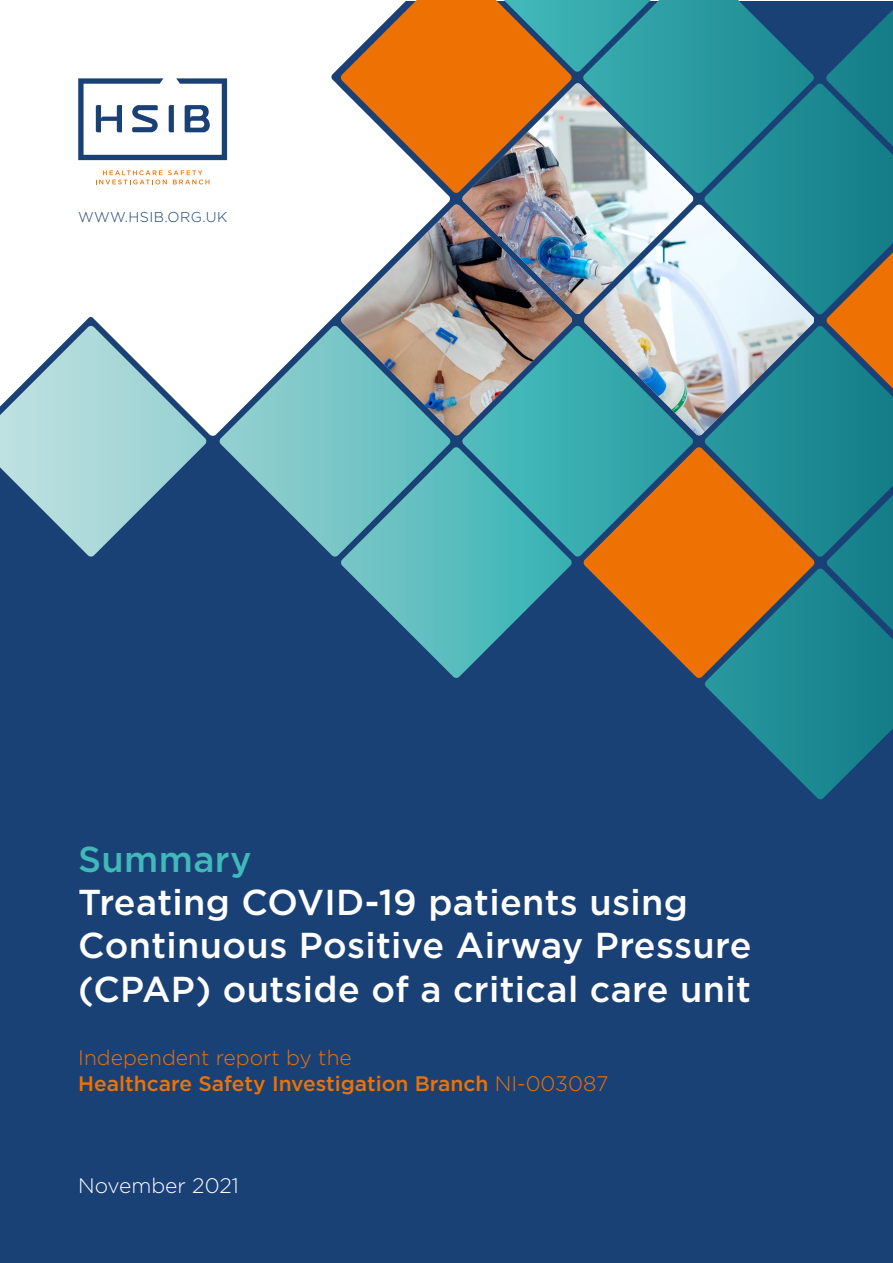
<style>
.page{position:relative;width:893px;height:1263px;background:#fff}
.page>*{position:absolute;margin:0;border:0;box-sizing:border-box;transform-origin:0 0}
.t1{font:500 36px/43.2px "Gotham";letter-spacing:.01em;color:#fff}
.t2{font:500 36px "Gotham";letter-spacing:.01em;color:#41b8b9}
.t3{font:500 21px/25.2px "Gotham";color:#ee7203}
.t4{font:300 21px "Gotham";color:#fff}
.t5{font:300 14.25px "Gotham";letter-spacing:.03em;color:#1a4176}
.s1{font-weight:300}
</style>
<div class="page">
<div style="left:0;top:1px;width:893px;height:1262px;background:#1a4176"></div>
<div style="left:0;top:1px;width:340px;height:435px;background:#fff"></div>
<svg style="left:0;top:326px;width:207px;height:231px"></svg>
<svg style="left:219px;top:326px;width:121px;height:231px"></svg>
<svg style="left:340px;top:0;width:553px;height:800px"></svg>
<svg style="left:583px;top:447px;width:232px;height:231px;fill:#ee7203"></svg>
<svg style="left:78px;top:78px;width:149px;height:82px"></svg>
<svg style="left:96px;top:170px;width:113px;height:14px;background:#fbe5d0"></svg>
<img style="left:341px;top:83px;width:474px;height:353px">
<p class="t5" style="left:78px;top:208px;width:151px">WWW.HSIB.ORG.UK</p>
<p class="t2" style="left:78px;top:835px;width:175px">Summary</p>
<p class="t1" style="left:78px;top:880px;width:675px">Treating COVID-19 patients using<br>Continuous Positive Airway Pressure (CPAP) outside of a critical care unit</p>
<p class="t3" style="left:78px;top:1045px;width:532px"><span class="s1">Independent report by the<br></span>Healthcare Safety Investigation Branch <span class="s1">NI-003087</span></p>
<p class="t4" style="left:78px;top:1172px;width:162px">November 2021</p>
</div>
